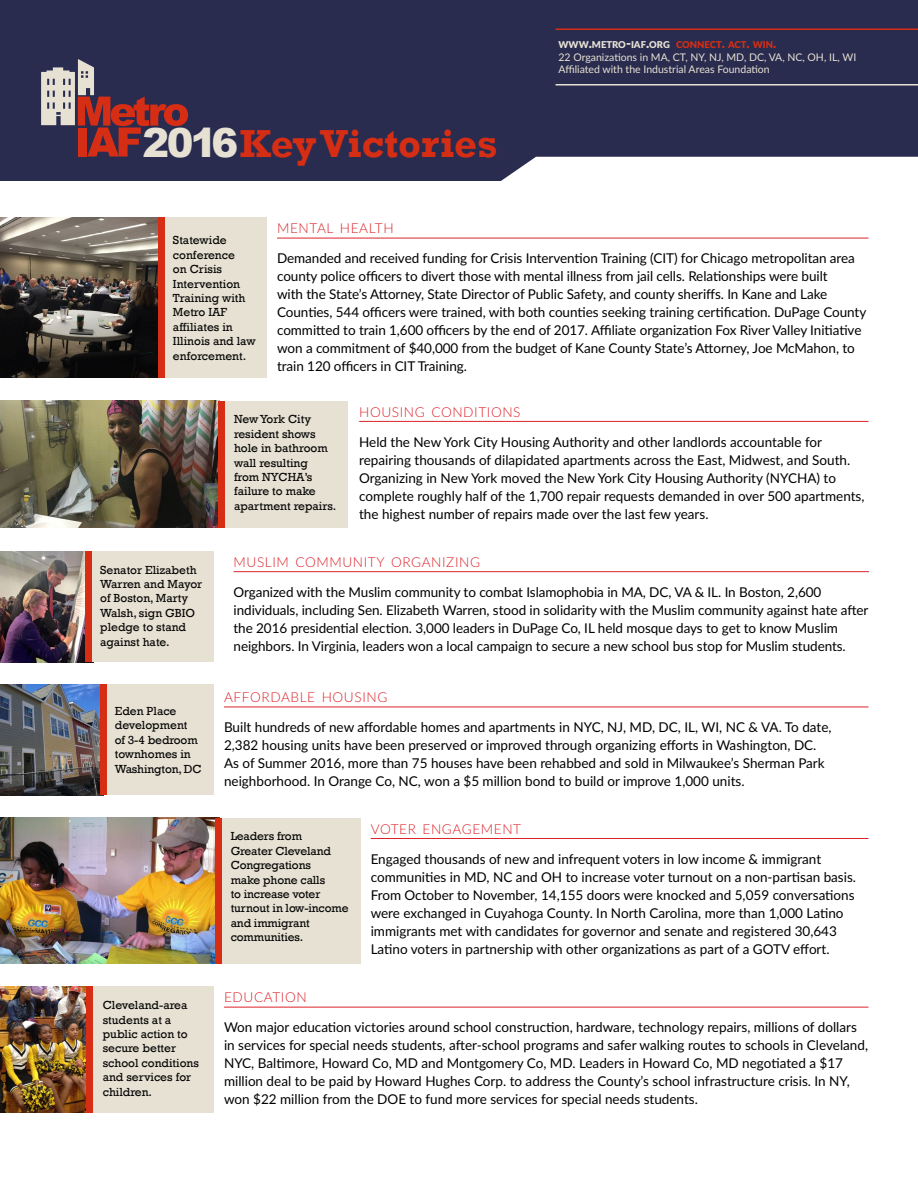
<style>
.page{position:relative;width:918px;height:1188px;background:#fff}
.page>*{position:absolute;margin:0;border:0;box-sizing:border-box;transform-origin:0 0}
.t1{font:700 40.05px "Rockwell";color:#d62e14}
.t2{font:300 13.65px "Lato";letter-spacing:.045em;color:#dc232b}
.t3{font:13.5px/18px "Lato";color:#000}
.t4{font:12px/14.4px "Rockwell";color:#070707}
.t5{font:10.5px/12.6px "Lato";color:#e7e1d3}
.t6{font:900 9.45px "Lato";color:#e7e1d3}
.s1{font-family:"Arial";font-weight:900;color:#e7e1d3}
.s2{font-size:13.5px}
.s3{color:#d62e14}
.s4{font-size:13.5px;color:#d62e14}
</style>
<div class="page">
<div style="left:0;top:0;width:918px;height:300px;background:#292b4f"></div>
<svg style="left:41px;top:59px;width:147px;height:98px"></svg>
<hr style="left:556px;top:84px;width:362px;height:2px;background:#e7e1d3">
<hr style="left:556px;top:28px;width:362px;height:2px;background:#d62e14">
<div style="left:0;top:181px;width:918px;height:161px;background:#fff"></div>
<div style="left:501px;top:157px;width:417px;height:24px;background:#fff"></div>
<hr style="left:277px;top:238px;width:591px;height:1px;background:#dc232b">
<img style="left:0;top:218px;width:158px;height:160px">
<div style="left:163px;top:218px;width:104px;height:160px;background:#e7e1d3"></div>
<div style="left:158px;top:218px;width:7px;height:160px;background:#d62e14"></div>
<hr style="left:234px;top:571px;width:635px;height:1px;background:#dc232b">
<img style="left:0;top:551px;width:85px;height:111px">
<div style="left:92px;top:551px;width:122px;height:111px;background:#e7e1d3"></div>
<div style="left:85px;top:551px;width:7px;height:111px;background:#d62e14"></div>
<hr style="left:224px;top:707px;width:644px;height:1px;background:#dc232b">
<img style="left:0;top:685px;width:100px;height:110px">
<div style="left:104px;top:685px;width:110px;height:110px;background:#e7e1d3"></div>
<div style="left:100px;top:685px;width:7px;height:110px;background:#d62e14"></div>
<hr style="left:371px;top:838px;width:497px;height:1px;background:#dc232b">
<img style="left:0;top:818px;width:215px;height:146px">
<div style="left:215px;top:818px;width:145px;height:146px;background:#e7e1d3"></div>
<div style="left:215px;top:818px;width:7px;height:146px;background:#d62e14"></div>
<hr style="left:224px;top:1007px;width:644px;height:1px;background:#dc232b">
<img style="left:0;top:987px;width:86px;height:126px">
<div style="left:91px;top:987px;width:123px;height:126px;background:#e7e1d3"></div>
<div style="left:86px;top:987px;width:7px;height:126px;background:#d62e14"></div>
<img style="left:0;top:401px;width:218px;height:126px">
<div style="left:222px;top:401px;width:126px;height:126px;background:#e7e1d3"></div>
<div style="left:218px;top:401px;width:7px;height:126px;background:#d62e14"></div>
<hr style="left:359px;top:421px;width:509px;height:1px;background:#dc232b">
<h1 class="t1" style="left:142px;top:119px;width:357px"><span class="s1">2016</span>Key Victories</h1>
<p class="t6" style="left:559px;top:37px;width:219px">WWW<span class="s2">.</span>METRO<span class="s2">-</span>IAF<span class="s2">.</span>ORG <span class="s3">CONNECT</span><span class="s4">.</span> <span class="s3">ACT</span><span class="s4">.</span> <span class="s3">WIN</span><span class="s4">.</span></p>
<p class="t5" style="left:559px;top:50px;width:299px">22 Organizations in MA, CT, NY, NJ, MD, DC, VA, NC, OH, IL, WI<br>Affiliated with the Industrial Areas Foundation</p>
<p class="t4" style="left:173px;top:233px;width:84px">Statewide conference<br>on Crisis<br>Intervention<br>Training with<br>Metro IAF affiliates in<br>Illinois and law enforcement.</p>
<p class="t2" style="left:277px;top:219px;width:118px">MENTAL HEALTH</p>
<p class="t3" style="left:277px;top:249px;width:591px">Demanded and received funding for Crisis Intervention Training (CIT) for Chicago metropolitan area county police officers to divert those with mental illness from jail cells. Relationships were built<br>with the State’s Attorney, State Director of Public Safety, and county sheriffs. In Kane and Lake Counties, 544 officers were trained, with both counties seeking training certification. DuPage County committed to train 1,600 officers by the end of 2017. Affiliate organization Fox River Valley Initiative won a commitment of $40,000 from the budget of Kane County State’s Attorney, Joe McMahon, to train 120 officers in CIT Training.</p>
<p class="t4" style="left:100px;top:563px;width:104px">Senator Elizabeth<br>Warren and Mayor of Boston, Marty<br>Walsh, sign GBIO pledge to stand against hate.</p>
<p class="t4" style="left:115px;top:704px;width:88px">Eden Place development<br>of 3-4 bedroom townhomes in<br>Washington, DC</p>
<p class="t4" style="left:103px;top:998px;width:98px">Cleveland-area students at a public action to secure better school conditions and services for children.</p>
<p class="t4" style="left:234px;top:412px;width:104px">New York City resident shows hole in bathroom wall resulting<br>from NYCHA’s failure to make apartment repairs.</p>
<p class="t2" style="left:359px;top:402px;width:163px">HOUSING CONDITIONS</p>
<p class="t3" style="left:359px;top:432px;width:507px">Held the New York City Housing Authority and other landlords accountable for repairing thousands of dilapidated apartments across the East, Midwest, and South.<br>Organizing in New York moved the New York City Housing Authority (NYCHA) to complete roughly half of the 1,700 repair requests demanded in over 500 apartments, the highest number of repairs made over the last few years.</p>
<p class="t2" style="left:234px;top:552px;width:248px">MUSLIM COMMUNITY ORGANIZING</p>
<p class="t3" style="left:234px;top:582px;width:637px">Organized with the Muslim community to combat Islamophobia in MA, DC, VA &amp; IL. In Boston, 2,600 individuals, including Sen. Elizabeth Warren, stood in solidarity with the Muslim community against hate after the 2016 presidential election. 3,000 leaders in DuPage Co, IL held mosque days to get to know Muslim neighbors. In Virginia, leaders won a local campaign to secure a new school bus stop for Muslim students.</p>
<p class="t2" style="left:224px;top:688px;width:165px">AFFORDABLE HOUSING</p>
<p class="t3" style="left:224px;top:718px;width:609px">Built hundreds of new affordable homes and apartments in NYC, NJ, MD, DC, IL, WI, NC &amp; VA. To date, 2,382 housing units have been preserved or improved through organizing efforts in Washington, DC.<br>As of Summer 2016, more than 75 houses have been rehabbed and sold in Milwaukee’s Sherman Park neighborhood. In Orange Co, NC, won a $5 million bond to build or improve 1,000 units.</p>
<p class="t4" style="left:231px;top:829px;width:119px">Leaders from<br>Greater Cleveland<br>Congregations<br>make phone calls<br>to increase voter turnout in low-income and immigrant communities.</p>
<p class="t2" style="left:371px;top:819px;width:152px">VOTER ENGAGEMENT</p>
<p class="t3" style="left:371px;top:849px;width:487px">Engaged thousands of new and infrequent voters in low income &amp; immigrant communities in MD, NC and OH to increase voter turnout on a non-partisan basis.<br>From October to November, 14,155 doors were knocked and 5,059 conversations were exchanged in Cuyahoga County. In North Carolina, more than 1,000 Latino immigrants met with candidates for governor and senate and registered 30,643<br>Latino voters in partnership with other organizations as part of a GOTV effort.</p>
<p class="t2" style="left:224px;top:988px;width:84px">EDUCATION</p>
<p class="t3" style="left:224px;top:1018px;width:646px">Won major education victories around school construction, hardware, technology repairs, millions of dollars in services for special needs students, after-school programs and safer walking routes to schools in Cleveland, NYC, Baltimore, Howard Co, MD and Montgomery Co, MD. Leaders in Howard Co, MD negotiated a $17 million deal to be paid by Howard Hughes Corp. to address the County’s school infrastructure crisis. In NY, won $22 million from the DOE to fund more services for special needs students.</p>
</div>
